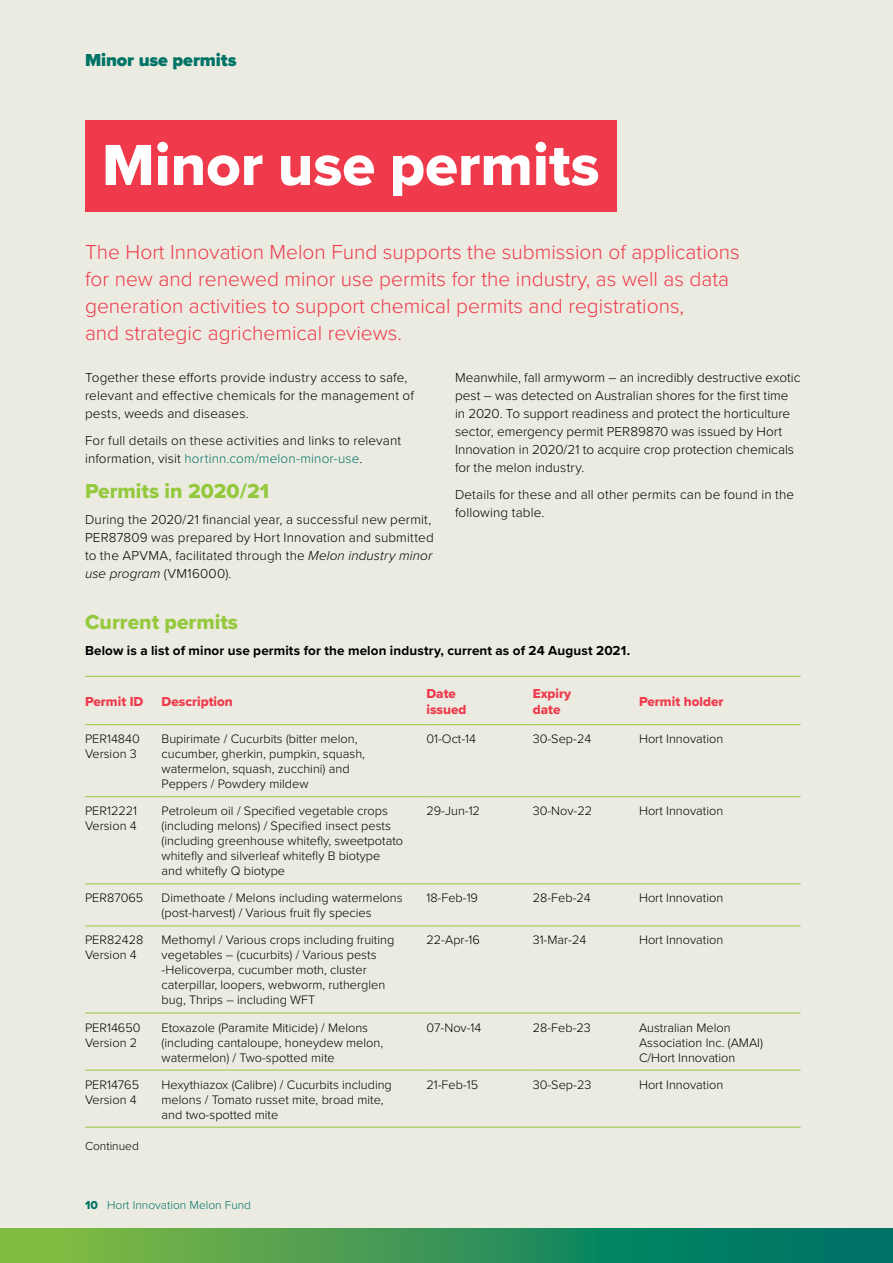
<style>
.page{position:relative;width:893px;height:1263px;background:#fff}
.page>*{position:absolute;margin:0;border:0;box-sizing:border-box;transform-origin:0 0}
.t1{font:60px "Proxima Nova Extrabld";color:#fff}
.t2{font:300 21px/27px "Proxima Nova";color:#ef3a4c}
.t3{font:21px "Proxima Nova Extrabld";color:#95c93d}
.t4{font:900 18px "Proxima Nova";letter-spacing:-.005em;color:#007367}
.t5{font:300 13.5px/18px "Proxima Nova";letter-spacing:.01em;color:#000}
.t6{font:700 13.5px "Proxima Nova";letter-spacing:.01em;color:#000}
.t7{font:13.5px/16.2px "Proxima Nova Extrabld";color:#ef3a4c}
.t8{font:300 12.75px/15px "Proxima Nova";color:#000}
.t9{font:300 12px "Proxima Nova";color:#007367}
.t10{font:300 12px "Proxima Nova";color:#000}
.s1{color:#007367}
.s2{font-style:italic}
.s3{font-family:"Proxima Nova Extrabld";font-weight:400}
</style>
<div class="page">
<div style="left:0;top:0;width:893px;height:1229px;background:#ecebe1"></div>
<hr style="left:85px;top:676px;width:77px;height:1px;background:#95c93d">
<hr style="left:162px;top:676px;width:264px;height:1px;background:#95c93d">
<hr style="left:426px;top:676px;width:107px;height:1px;background:#95c93d">
<hr style="left:533px;top:676px;width:106px;height:1px;background:#95c93d">
<hr style="left:639px;top:676px;width:162px;height:1px;background:#95c93d">
<hr style="left:85px;top:724px;width:77px;height:1px;background:#95c93d">
<hr style="left:162px;top:724px;width:264px;height:1px;background:#95c93d">
<hr style="left:426px;top:724px;width:107px;height:1px;background:#95c93d">
<hr style="left:533px;top:724px;width:106px;height:1px;background:#95c93d">
<hr style="left:639px;top:724px;width:162px;height:1px;background:#95c93d">
<hr style="left:85px;top:796px;width:77px;height:1px;background:#95c93d">
<hr style="left:162px;top:796px;width:264px;height:1px;background:#95c93d">
<hr style="left:426px;top:796px;width:107px;height:1px;background:#95c93d">
<hr style="left:533px;top:796px;width:106px;height:1px;background:#95c93d">
<hr style="left:639px;top:796px;width:162px;height:1px;background:#95c93d">
<hr style="left:85px;top:883px;width:77px;height:1px;background:#95c93d">
<hr style="left:162px;top:883px;width:264px;height:1px;background:#95c93d">
<hr style="left:426px;top:883px;width:107px;height:1px;background:#95c93d">
<hr style="left:533px;top:883px;width:106px;height:1px;background:#95c93d">
<hr style="left:639px;top:883px;width:162px;height:1px;background:#95c93d">
<hr style="left:85px;top:926px;width:77px;height:1px;background:#95c93d">
<hr style="left:162px;top:926px;width:264px;height:1px;background:#95c93d">
<hr style="left:426px;top:926px;width:107px;height:1px;background:#95c93d">
<hr style="left:533px;top:926px;width:106px;height:1px;background:#95c93d">
<hr style="left:639px;top:926px;width:162px;height:1px;background:#95c93d">
<hr style="left:85px;top:1013px;width:77px;height:1px;background:#95c93d">
<hr style="left:162px;top:1013px;width:264px;height:1px;background:#95c93d">
<hr style="left:426px;top:1013px;width:107px;height:1px;background:#95c93d">
<hr style="left:533px;top:1013px;width:106px;height:1px;background:#95c93d">
<hr style="left:639px;top:1013px;width:162px;height:1px;background:#95c93d">
<hr style="left:85px;top:1070px;width:77px;height:1px;background:#95c93d">
<hr style="left:162px;top:1070px;width:264px;height:1px;background:#95c93d">
<hr style="left:426px;top:1070px;width:107px;height:1px;background:#95c93d">
<hr style="left:533px;top:1070px;width:106px;height:1px;background:#95c93d">
<hr style="left:639px;top:1070px;width:162px;height:1px;background:#95c93d">
<hr style="left:85px;top:1127px;width:77px;height:1px;background:#95c93d">
<hr style="left:162px;top:1127px;width:264px;height:1px;background:#95c93d">
<hr style="left:426px;top:1127px;width:107px;height:1px;background:#95c93d">
<hr style="left:533px;top:1127px;width:106px;height:1px;background:#95c93d">
<hr style="left:639px;top:1127px;width:162px;height:1px;background:#95c93d">
<div style="left:85px;top:120px;width:532px;height:92px;background:#ef3a4c"></div>
<svg style="left:0;top:1229px;width:892px;height:34px;background:#369556"></svg>
<hr style="left:892px;top:1229px;width:1px;height:34px;background:#007367">
<h3 class="t4" style="left:85px;top:46px;width:153px">Minor use permits</h3>
<h1 class="t1" style="left:102px;top:120px;width:499px">Minor use permits</h1>
<p class="t2" style="left:85px;top:237px;width:656px">The Hort Innovation Melon Fund supports the submission of applications for new and renewed minor use permits for the industry, as well as data generation activities to support chemical permits and registrations,<br>and strategic agrichemical reviews.</p>
<p class="t5" style="left:85px;top:368px;width:330px">Together these efforts provide industry access to safe, relevant and effective chemicals for the management of pests, weeds and diseases.</p>
<p class="t5" style="left:85px;top:430px;width:318px">For full details on these activities and links to relevant information, visit <span class="s1">hortinn.com/melon-minor-use</span>.</p>
<h2 class="t3" style="left:85px;top:475px;width:186px">Permits in 2020/21</h2>
<p class="t5" style="left:85px;top:510px;width:350px">During the 2020/21 financial year, a successful new permit, PER87809 was prepared by Hort Innovation and submitted to the APVMA, facilitated through the <span class="s2">Melon industry minor use program</span> (VM16000).</p>
<p class="t5" style="left:455px;top:368px;width:347px">Meanwhile, fall armyworm – an incredibly destructive exotic pest – was detected on Australian shores for the first time in 2020. To support readiness and protect the horticulture sector, emergency permit PER89870 was issued by Hort Innovation in 2020/21 to acquire crop protection chemicals for the melon industry.</p>
<p class="t5" style="left:455px;top:484px;width:341px">Details for these and all other permits can be found in the following table.</p>
<h2 class="t3" style="left:85px;top:606px;width:155px">Current permits</h2>
<p class="t6" style="left:85px;top:641px;width:547px">Below is a list of minor use permits for the melon industry, current as of 24 August 2021.</p>
<p class="t7" style="left:85px;top:693px;width:60px">Permit ID</p>
<p class="t7" style="left:162px;top:693px;width:73px">Description</p>
<p class="t7" style="left:426px;top:685px;width:42px">Date issued</p>
<p class="t7" style="left:533px;top:685px;width:40px">Expiry date</p>
<p class="t7" style="left:639px;top:693px;width:86px">Permit holder</p>
<p class="t8" style="left:85px;top:731px;width:56px">PER14840<br>Version 3</p>
<p class="t8" style="left:162px;top:731px;width:205px">Bupirimate / Cucurbits (bitter melon, cucumber, gherkin, pumpkin, squash, watermelon, squash, zucchini) and Peppers / Powdery mildew</p>
<p class="t8" style="left:426px;top:731px;width:51px">01-Oct-14</p>
<p class="t8" style="left:533px;top:731px;width:60px">30-Sep-24</p>
<p class="t8" style="left:639px;top:731px;width:86px">Hort Innovation</p>
<p class="t8" style="left:85px;top:803px;width:54px">PER12221<br>Version 4</p>
<p class="t8" style="left:162px;top:803px;width:243px">Petroleum oil / Specified vegetable crops (including melons) / Specified insect pests (including greenhouse whitefly, sweetpotato whitefly and silverleaf whitefly B biotype and whitefly Q biotype</p>
<p class="t8" style="left:426px;top:803px;width:55px">29-Jun-12</p>
<p class="t8" style="left:533px;top:803px;width:61px">30-Nov-22</p>
<p class="t8" style="left:639px;top:803px;width:86px">Hort Innovation</p>
<p class="t8" style="left:85px;top:890px;width:60px">PER87065</p>
<p class="t8" style="left:162px;top:890px;width:243px">Dimethoate / Melons including watermelons (post-harvest) / Various fruit fly species</p>
<p class="t8" style="left:426px;top:890px;width:53px">18-Feb-19</p>
<p class="t8" style="left:533px;top:890px;width:60px">28-Feb-24</p>
<p class="t8" style="left:639px;top:890px;width:86px">Hort Innovation</p>
<p class="t8" style="left:85px;top:932px;width:60px">PER82428<br>Version 4</p>
<p class="t8" style="left:162px;top:932px;width:234px">Methomyl / Various crops including fruiting vegetables – (cucurbits) / Various pests -Helicoverpa, cucumber moth, cluster caterpillar, loopers, webworm, rutherglen bug, Thrips – including WFT</p>
<p class="t8" style="left:426px;top:932px;width:55px">22-Apr-16</p>
<p class="t8" style="left:533px;top:932px;width:55px">31-Mar-24</p>
<p class="t8" style="left:639px;top:932px;width:86px">Hort Innovation</p>
<p class="t8" style="left:85px;top:1019px;width:57px">PER14650<br>Version 2</p>
<p class="t8" style="left:162px;top:1019px;width:223px">Etoxazole (Paramite Miticide) / Melons (including cantaloupe, honeydew melon, watermelon) / Two-spotted mite</p>
<p class="t8" style="left:426px;top:1019px;width:56px">07-Nov-14</p>
<p class="t8" style="left:533px;top:1019px;width:60px">28-Feb-23</p>
<p class="t8" style="left:639px;top:1019px;width:125px">Australian Melon<br>Association Inc. (AMAI)<br>C/Hort Innovation</p>
<p class="t8" style="left:85px;top:1076px;width:56px">PER14765<br>Version 4</p>
<p class="t8" style="left:162px;top:1076px;width:232px">Hexythiazox (Calibre) / Cucurbits including melons / Tomato russet mite, broad mite, and two-spotted mite</p>
<p class="t8" style="left:426px;top:1076px;width:53px">21-Feb-15</p>
<p class="t8" style="left:533px;top:1076px;width:60px">30-Sep-23</p>
<p class="t8" style="left:639px;top:1076px;width:86px">Hort Innovation</p>
<p class="t10" style="left:85px;top:1137px;width:55px">Continued</p>
<p class="t9" style="left:85px;top:1196px;width:168px"><span class="s3">10</span> Hort Innovation Melon Fund</p>
</div>
